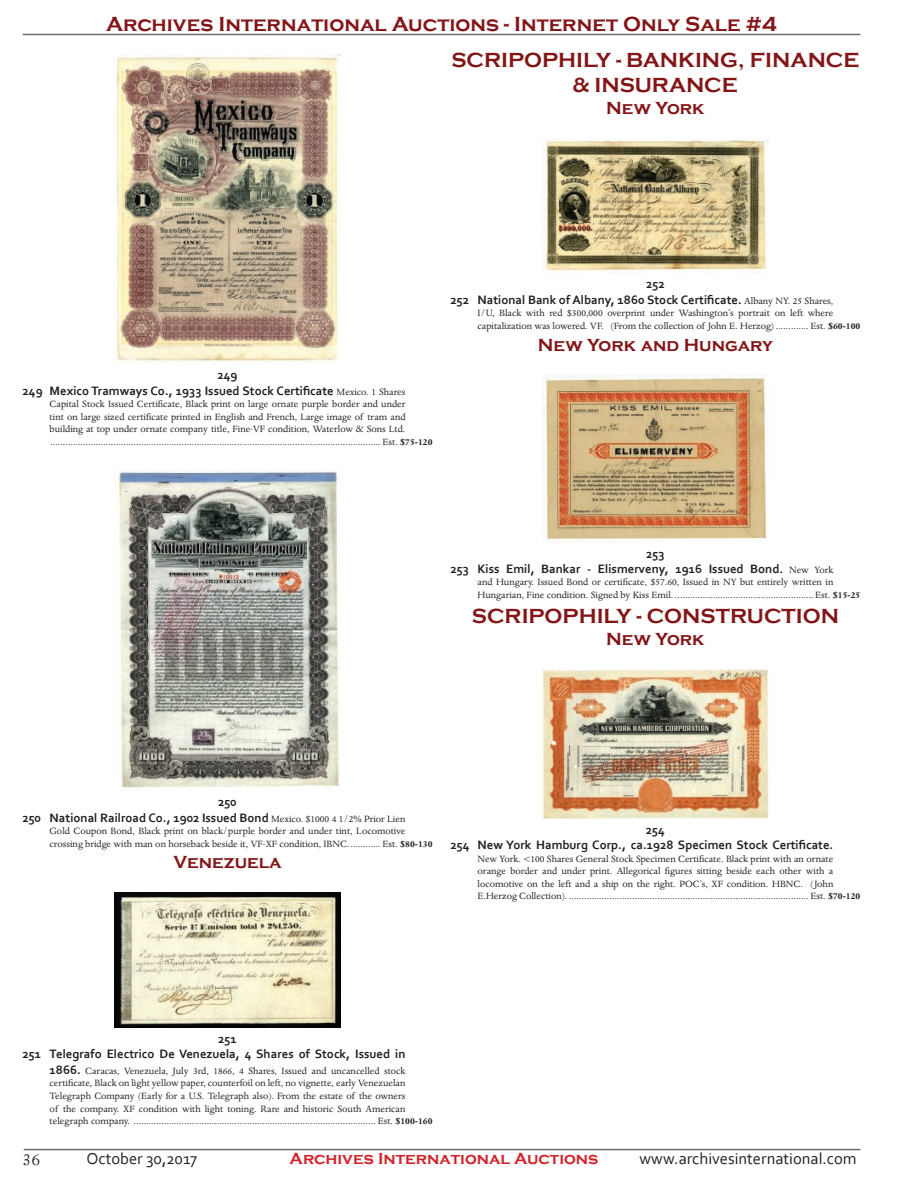
<style>
.page{position:relative;width:916px;height:1187px;background:#fff}
.page>*{position:absolute;margin:0;border:0;box-sizing:border-box;transform-origin:0 0}
.Category-MajHead{font:700 21px/25.2px "Copperplate Gothic";color:#831517;text-align:center}
.Category-MajHead-2{font:700 18px "Copperplate Gothic";color:#831517}
.t1{font:18px "Weiss BT";color:#231f20}
.t2{font:16.5px "Corbel";color:#231f20}
.t3{font:700 16.5px "Copperplate Gothic";color:#d1232a}
.Descriptions{font:700 12.75px "Corbel";color:#231f20}
.LotPicture{font:700 12.75px "Corbel";letter-spacing:-.01em;color:#231f20}
.Descriptions-2{font:10.5px/12.6px "Dante";color:#231f20}
.Descriptions-3{font:700 10.5px "Dante";color:#231f20}
.s1{font-family:"Dante";font-weight:400;font-size:10.5px}
.s2{font-weight:400}
.s3{font-family:"Corbel";font-weight:700;font-size:12.75px}
</style>
<div class="page">
<hr style="left:23px;top:34px;width:837px;height:1px;background:#6c6d70">
<hr style="left:24px;top:1149px;width:836px;height:1px;background:#6c6d70">
<img style="left:115px;top:55px;width:225px;height:308px">
<img style="left:117px;top:469px;width:223px;height:320px">
<img style="left:115px;top:893px;width:225px;height:135px">
<img style="left:542px;top:138px;width:226px;height:134px">
<img style="left:542px;top:375px;width:225px;height:167px">
<img style="left:542px;top:669px;width:226px;height:149px">
<h1 class="Category-MajHead" style="left:106px;top:12px;width:672px">Archives International Auctions - Internet Only Sale #4</h1>
<p class="Category-MajHead" style="left:451px;top:48px;width:409px">SCRIPOPHILY - BANKING, FINANCE &amp; INSURANCE</p>
<p class="Category-MajHead-2" style="left:606px;top:98px;width:100px">New York</p>
<p class="LotPicture" style="left:646px;top:276px;width:20px">252</p>
<p class="Descriptions" style="left:450px;top:292px;width:384px">252 National Bank of Albany, 1860 Stock Certificate. <span class="s1">Albany NY. 25 Shares,</span></p>
<p class="Descriptions-2" style="left:477px;top:307px;width:357px">I/U, Black with red $300,000 overprint under Washington’s portrait on left where capitalization was lowered. VF. (From the collection of John E. Herzog)</p>
<p class="Descriptions-3" style="left:810px;top:320px;width:51px"><span class="s2">Est.</span> $60-100</p>
<p class="LotPicture" style="left:217px;top:367px;width:22px">249</p>
<p class="Descriptions" style="left:23px;top:382px;width:384px">249 Mexico Tramways Co., 1933 Issued Stock Certificate <span class="s1">Mexico. 1 Shares</span></p>
<p class="Descriptions-2" style="left:50px;top:398px;width:357px">Capital Stock Issued Certificate, Black print on large ornate purple border and under</p>
<p class="Descriptions-2" style="left:50px;top:411px;width:357px">tint on large sized certificate printed in English and French, Large image of tram and</p>
<p class="Descriptions-2" style="left:50px;top:423px;width:357px">building at top under ornate company title, Fine-VF condition, Waterlow &amp; Sons Ltd.</p>
<p class="Descriptions-3" style="left:382px;top:436px;width:51px"><span class="s2">Est.</span> $75-120</p>
<p class="Category-MajHead-2" style="left:537px;top:335px;width:236px">New York and Hungary</p>
<p class="LotPicture" style="left:646px;top:545px;width:20px">253</p>
<p class="Descriptions" style="left:450px;top:561px;width:384px">253 Kiss Emil, Bankar - Elismerveny, 1916 Issued Bond. <span class="s1">New York</span></p>
<p class="Descriptions-2" style="left:477px;top:576px;width:357px">and Hungary. Issued Bond or certificate, $57.60, Issued in NY but entirely written in<br>Hungarian, Fine condition. Signed by Kiss Emil.</p>
<p class="Descriptions-3" style="left:815px;top:589px;width:47px"><span class="s2">Est.</span> $15-25</p>
<p class="Category-MajHead" style="left:471px;top:604px;width:368px">SCRIPOPHILY - CONSTRUCTION</p>
<p class="Category-MajHead-2" style="left:606px;top:629px;width:100px">New York</p>
<p class="LotPicture" style="left:218px;top:794px;width:20px">250</p>
<p class="Descriptions" style="left:23px;top:809px;width:384px">250 National Railroad Co., 1902 Issued Bond <span class="s1">Mexico. $1000 4 1/2% Prior Lien</span></p>
<p class="Descriptions-2" style="left:50px;top:825px;width:357px">Gold Coupon Bond, Black print on black/purple border and under tint, Locomotive crossing bridge with man on horseback beside it, VF-XF condition, IBNC.</p>
<p class="Descriptions-3" style="left:382px;top:838px;width:51px"><span class="s2">Est.</span> $80-130</p>
<p class="Category-MajHead-2" style="left:173px;top:852px;width:109px">Venezuela</p>
<p class="LotPicture" style="left:645px;top:822px;width:20px">254</p>
<p class="Descriptions" style="left:450px;top:837px;width:384px">254 New York Hamburg Corp., ca.1928 Specimen Stock Certificate.</p>
<p class="Descriptions-2" style="left:477px;top:853px;width:357px;text-align:justify">New York. &lt;100 Shares General Stock Specimen Certificate. Black print with an ornate orange border and under print. Allegorical figures sitting beside each other with a locomotive on the left and a ship on the right. POC’s, XF condition. HBNC. (John E.Herzog Collection).</p>
<p class="Descriptions-3" style="left:810px;top:891px;width:51px"><span class="s2">Est.</span> $70-120</p>
<p class="LotPicture" style="left:218px;top:1031px;width:20px">251</p>
<p class="Descriptions" style="left:23px;top:1046px;width:384px">251 Telegrafo Electrico De Venezuela, 4 Shares of Stock, Issued in</p>
<p class="Descriptions-2" style="left:50px;top:1065px;width:357px;text-align:justify"><span class="s3">1866.</span> Caracas, Venezuela, July 3rd, 1866, 4 Shares, Issued and uncancelled stock certificate, Black on light yellow paper, counterfoil on left, no vignette, early Venezuelan Telegraph Company (Early for a U.S. Telegraph also). From the estate of the owners of the company. XF condition with light toning. Rare and historic South American telegraph company.</p>
<p class="Descriptions-3" style="left:377px;top:1115px;width:56px"><span class="s2">Est.</span> $100-160</p>
<h2 class="t1" style="left:23px;top:1148px;width:19px">36</h2>
<h3 class="t2" style="left:86px;top:1148px;width:112px">October 30,2017</h3>
<h3 class="t3" style="left:289px;top:1149px;width:310px">Archives International Auctions</h3>
<h3 class="t2" style="left:639px;top:1148px;width:218px">www.archivesinternational.com</h3>
</div>
